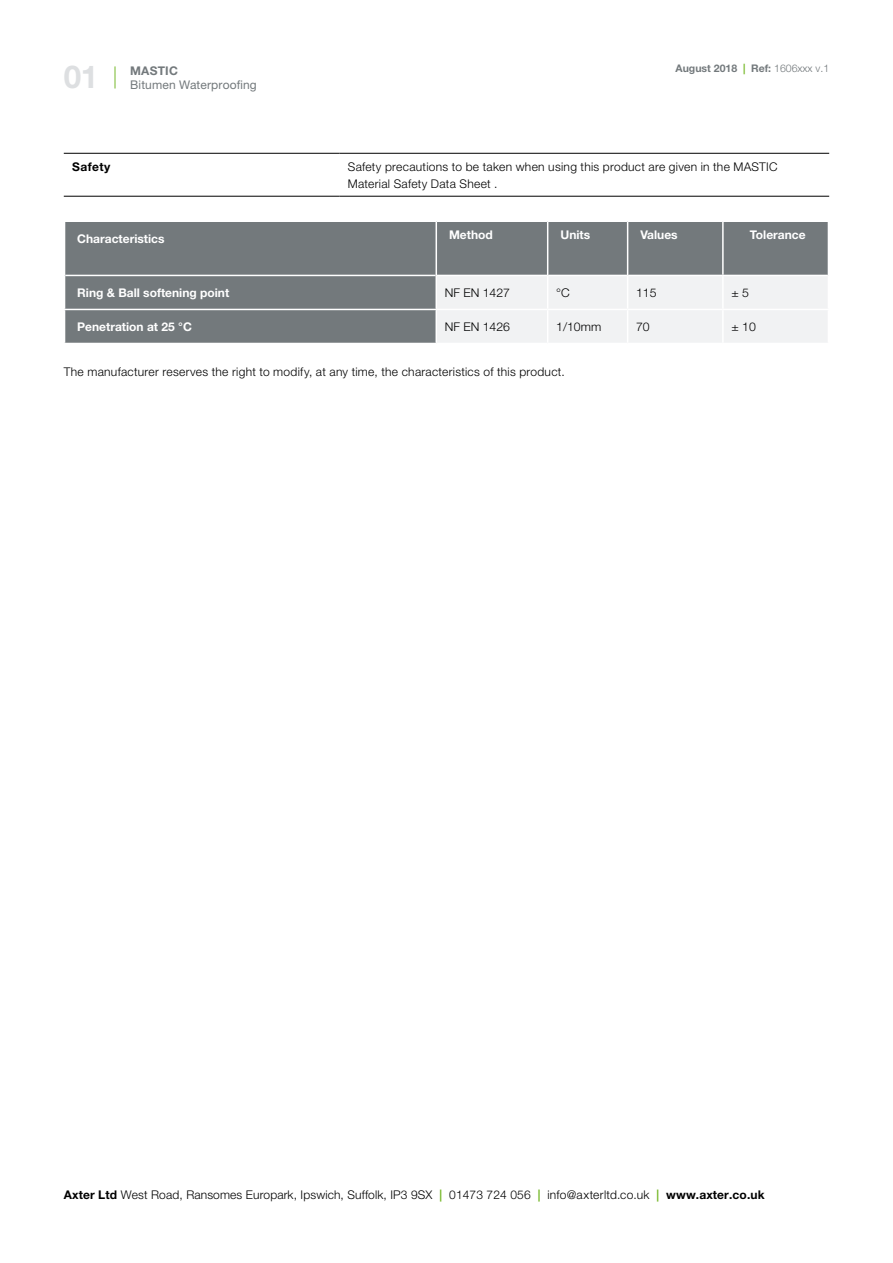
<style>
.page{position:relative;width:893px;height:1263px;background:#fff}
.page>*{position:absolute;margin:0;border:0;box-sizing:border-box;transform-origin:0 0}
.t1{font:700 31.5px "Helvetica Neue LT";color:#dddfe1}
.t2{font:300 12px/16.5px "Helvetica Neue LT";letter-spacing:.02em;color:#000}
.t3{font:700 12px "Helvetica Neue LT";color:#fff}
.t4{font:12px "Helvetica Neue LT";letter-spacing:.015em;color:#73797c}
.t5{font:700 12px "Helvetica Neue LT";letter-spacing:.02em;color:#73797c}
.t6{font:700 12px "Helvetica Neue LT";letter-spacing:.035em;color:#000}
.t7{font:700 10.5px "Helvetica Neue LT";color:#73797c}
.s1{color:#76b82a}
.s2{font-weight:300}
.s3{font-weight:700}
.s4{font-weight:700;color:#76b82a}
</style>
<div class="page">
<svg style="left:115px;top:66px;width:1px;height:23px"></svg>
<hr style="left:64px;top:153px;width:275px;height:1px;background:#000">
<hr style="left:339px;top:153px;width:490px;height:1px;background:#000">
<hr style="left:64px;top:196px;width:275px;height:1px;background:#000">
<hr style="left:339px;top:196px;width:490px;height:1px;background:#000">
<div style="left:65px;top:222px;width:763px;height:121px;background:#73797c"></div>
<div style="left:437px;top:276px;width:391px;height:67px;background:#f1f2f3"></div>
<hr style="left:65px;top:275px;width:371px;height:1px;background:#fff">
<hr style="left:437px;top:275px;width:110px;height:1px;background:#fff">
<hr style="left:548px;top:275px;width:79px;height:1px;background:#fff">
<hr style="left:628px;top:275px;width:95px;height:1px;background:#fff">
<hr style="left:547px;top:275px;width:1px;height:34px;background:#fff">
<hr style="left:627px;top:275px;width:1px;height:34px;background:#fff">
<hr style="left:722px;top:276px;width:2px;height:33px;background:#fff">
<hr style="left:436px;top:309px;width:112px;height:1px;background:#fff">
<hr style="left:548px;top:309px;width:80px;height:1px;background:#fff">
<hr style="left:547px;top:310px;width:1px;height:33px;background:#fff">
<hr style="left:628px;top:309px;width:95px;height:1px;background:#fff">
<hr style="left:627px;top:310px;width:1px;height:33px;background:#fff">
<hr style="left:723px;top:309px;width:106px;height:1px;background:#fff">
<hr style="left:722px;top:310px;width:2px;height:33px;background:#fff">
<hr style="left:436px;top:222px;width:1px;height:53px;background:#fff">
<hr style="left:547px;top:222px;width:1px;height:53px;background:#fff">
<hr style="left:627px;top:222px;width:1px;height:53px;background:#fff">
<hr style="left:436px;top:275px;width:1px;height:34px;background:#fff">
<hr style="left:436px;top:310px;width:1px;height:33px;background:#fff">
<hr style="left:64px;top:309px;width:372px;height:1px;background:#fff">
<hr style="left:722px;top:222px;width:2px;height:53px;background:#fff">
<hr style="left:723px;top:275px;width:105px;height:1px;background:#fff">
<h1 class="t1" style="left:64px;top:58px;width:36px">01</h1>
<p class="t5" style="left:130px;top:63px;width:49px">MASTIC</p>
<p class="t4" style="left:130px;top:77px;width:128px">Bitumen Waterproofing</p>
<p class="t7" style="left:675px;top:62px;width:155px">August 2018 <span class="s1">|</span> Ref: <span class="s2">1606xxx v.1</span></p>
<p class="t6" style="left:72px;top:159px;width:40px">Safety</p>
<p class="t2" style="left:348px;top:158px;width:431px">Safety precautions to be taken when using this product are given in the MASTIC<br>Material Safety Data Sheet .</p>
<p class="t3" style="left:77px;top:232px;width:89px">Characteristics</p>
<p class="t3" style="left:449px;top:227px;width:45px">Method</p>
<p class="t3" style="left:560px;top:227px;width:31px">Units</p>
<p class="t3" style="left:640px;top:227px;width:39px">Values</p>
<p class="t3" style="left:750px;top:227px;width:57px">Tolerance</p>
<p class="t3" style="left:77px;top:285px;width:153px">Ring &amp; Ball softening point</p>
<p class="t2" style="left:445px;top:284px;width:67px">NF EN 1427</p>
<p class="t2" style="left:556px;top:284px;width:15px">°C</p>
<p class="t2" style="left:636px;top:284px;width:22px">115</p>
<p class="t2" style="left:731px;top:284px;width:19px">± 5</p>
<p class="t3" style="left:77px;top:319px;width:116px">Penetration at 25 °C</p>
<p class="t2" style="left:445px;top:318px;width:67px">NF EN 1426</p>
<p class="t2" style="left:556px;top:318px;width:47px">1/10mm</p>
<p class="t2" style="left:636px;top:318px;width:15px">70</p>
<p class="t2" style="left:731px;top:318px;width:26px">± 10</p>
<p class="t2" style="left:64px;top:363px;width:502px">The manufacturer reserves the right to modify, at any time, the characteristics of this product.</p>
<p class="t2" style="left:64px;top:1186px;width:702px"><span class="s3">Axter Ltd</span> West Road, Ransomes Europark, Ipswich, Suffolk, IP3 9SX <span class="s4">|</span> 01473 724 056 <span class="s4">|</span> info@axterltd.co.uk <span class="s4">|</span> <span class="s3">www.axter.co.uk</span></p>
</div>
